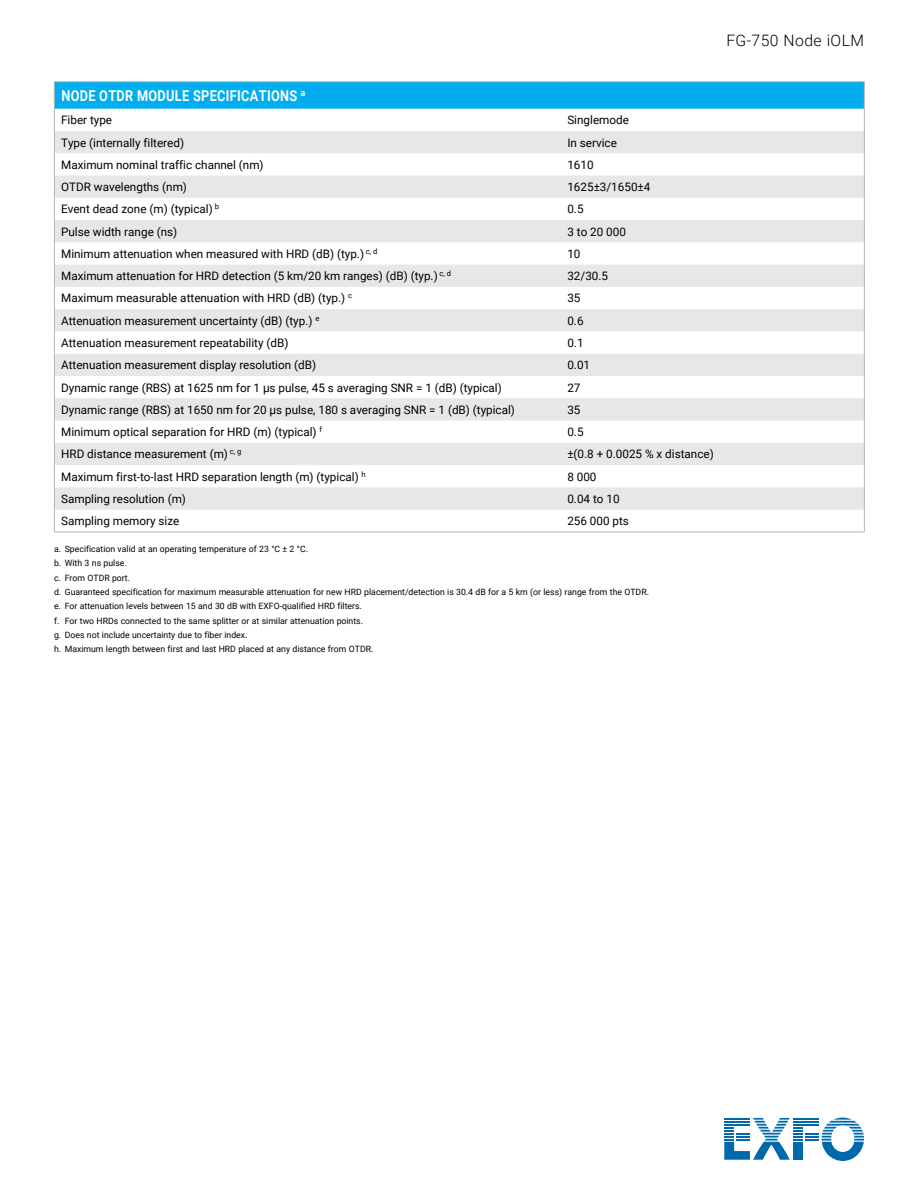
<style>
.page{position:relative;width:918px;height:1188px;background:#fff}
.page>*{position:absolute;margin:0;border:0;box-sizing:border-box;transform-origin:0 0}
.t1{font:300 15.75px "Roboto";letter-spacing:.025em;color:#000}
.Tableau_titre{font:700 15px "Roboto";letter-spacing:.025em;color:#fff;scale:.85 1}
.Tableau_texte{font:11.7px "Roboto";color:#000}
.t2{font:8.7px "Roboto";color:#000}
</style>
<div class="page">
<svg style="left:724px;top:1118px;width:140px;height:43px"></svg>
<hr style="left:724px;top:1124px;width:26px;height:2px;background:#0069aa">
<div style="left:54px;top:82px;width:810px;height:27px;background:#00aeef"></div>
<svg style="left:55px;top:131px;width:809px;height:379px;fill:#e6e7e8"></svg>
<hr style="left:54px;top:532px;width:507px;height:1px;background:#b1b4b6">
<hr style="left:561px;top:532px;width:304px;height:1px;background:#b1b4b6">
<hr style="left:54px;top:81px;width:507px;height:1px;background:#b1b4b6">
<svg style="left:54px;top:82px;width:1px;height:450px"></svg>
<hr style="left:561px;top:81px;width:304px;height:1px;background:#b1b4b6">
<svg style="left:864px;top:82px;width:1px;height:450px"></svg>
<h1 class="t1" style="left:726px;top:30px;width:139px">FG-750 Node iOLM</h1>
<p class="Tableau_titre" style="left:61px;top:85px;width:288px">NODE OTDR MODULE SPECIFICATIONS <sup>a</sup></p>
<p class="Tableau_texte" style="left:61px;top:112px;width:53px">Fiber type</p>
<p class="Tableau_texte" style="left:567px;top:112px;width:63px">Singlemode</p>
<p class="Tableau_texte" style="left:61px;top:134px;width:124px">Type (internally filtered)</p>
<p class="Tableau_texte" style="left:567px;top:134px;width:51px">In service</p>
<p class="Tableau_texte" style="left:61px;top:156px;width:204px">Maximum nominal traffic channel (nm)</p>
<p class="Tableau_texte" style="left:567px;top:156px;width:28px">1610</p>
<p class="Tableau_texte" style="left:61px;top:179px;width:127px">OTDR wavelengths (nm)</p>
<p class="Tableau_texte" style="left:567px;top:179px;width:85px">1625±3/1650±4</p>
<p class="Tableau_texte" style="left:61px;top:201px;width:159px">Event dead zone (m) (typical) <sup>b</sup></p>
<p class="Tableau_texte" style="left:567px;top:201px;width:18px">0.5</p>
<p class="Tableau_texte" style="left:61px;top:223px;width:118px">Pulse width range (ns)</p>
<p class="Tableau_texte" style="left:567px;top:223px;width:60px">3 to 20 000</p>
<p class="Tableau_texte" style="left:61px;top:246px;width:318px">Minimum attenuation when measured with HRD (dB) (typ.) <sup>c,</sup> <sup>d</sup></p>
<p class="Tableau_texte" style="left:567px;top:246px;width:15px">10</p>
<p class="Tableau_texte" style="left:61px;top:268px;width:392px">Maximum attenuation for HRD detection (5 km/20 km ranges) (dB) (typ.) <sup>c,</sup> <sup>d</sup></p>
<p class="Tableau_texte" style="left:567px;top:268px;width:42px">32/30.5</p>
<p class="Tableau_texte" style="left:61px;top:290px;width:293px">Maximum measurable attenuation with HRD (dB) (typ.) <sup>c</sup></p>
<p class="Tableau_texte" style="left:567px;top:290px;width:15px">35</p>
<p class="Tableau_texte" style="left:61px;top:312px;width:260px">Attenuation measurement uncertainty (dB) (typ.) <sup>e</sup></p>
<p class="Tableau_texte" style="left:567px;top:312px;width:18px">0.6</p>
<p class="Tableau_texte" style="left:61px;top:335px;width:229px">Attenuation measurement repeatability (dB)</p>
<p class="Tableau_texte" style="left:567px;top:335px;width:18px">0.1</p>
<p class="Tableau_texte" style="left:61px;top:357px;width:257px">Attenuation measurement display resolution (dB)</p>
<p class="Tableau_texte" style="left:567px;top:357px;width:24px">0.01</p>
<p class="Tableau_texte" style="left:61px;top:379px;width:442px">Dynamic range (RBS) at 1625 nm for 1 µs pulse, 45 s averaging SNR = 1 (dB) (typical)</p>
<p class="Tableau_texte" style="left:567px;top:379px;width:15px">27</p>
<p class="Tableau_texte" style="left:61px;top:401px;width:455px">Dynamic range (RBS) at 1650 nm for 20 µs pulse, 180 s averaging SNR = 1 (dB) (typical)</p>
<p class="Tableau_texte" style="left:567px;top:401px;width:15px">35</p>
<p class="Tableau_texte" style="left:61px;top:424px;width:263px">Minimum optical separation for HRD (m) (typical) <sup>f</sup></p>
<p class="Tableau_texte" style="left:567px;top:424px;width:18px">0.5</p>
<p class="Tableau_texte" style="left:61px;top:446px;width:182px">HRD distance measurement (m) <sup>c,</sup> <sup>g</sup></p>
<p class="Tableau_texte" style="left:567px;top:446px;width:148px">±(0.8 + 0.0025 % x distance)</p>
<p class="Tableau_texte" style="left:61px;top:468px;width:306px">Maximum first-to-last HRD separation length (m) (typical) <sup>h</sup></p>
<p class="Tableau_texte" style="left:567px;top:468px;width:31px">8 000</p>
<p class="Tableau_texte" style="left:61px;top:491px;width:126px">Sampling resolution (m)</p>
<p class="Tableau_texte" style="left:567px;top:491px;width:54px">0.04 to 10</p>
<p class="Tableau_texte" style="left:61px;top:513px;width:120px">Sampling memory size</p>
<p class="Tableau_texte" style="left:567px;top:513px;width:63px">256 000 pts</p>
<p class="t2" style="left:54px;top:543px;width:256px">a. Specification valid at an operating temperature of 23 °C ± 2 °C.</p>
<p class="t2" style="left:54px;top:557px;width:74px">b. With 3 ns pulse.</p>
<p class="t2" style="left:54px;top:571px;width:78px">c. From OTDR port.</p>
<p class="t2" style="left:54px;top:586px;width:596px">d. Guaranteed specification for maximum measurable attenuation for new HRD placement/detection is 30.4 dB for a 5 km (or less) range from the OTDR.</p>
<p class="t2" style="left:54px;top:600px;width:309px">e. For attenuation levels between 15 and 30 dB with EXFO-qualified HRD filters.</p>
<p class="t2" style="left:54px;top:614px;width:311px">f. For two HRDs connected to the same splitter or at similar attenuation points.</p>
<p class="t2" style="left:54px;top:629px;width:195px">g. Does not include uncertainty due to fiber index.</p>
<p class="t2" style="left:54px;top:643px;width:321px">h. Maximum length between first and last HRD placed at any distance from OTDR.</p>
</div>
